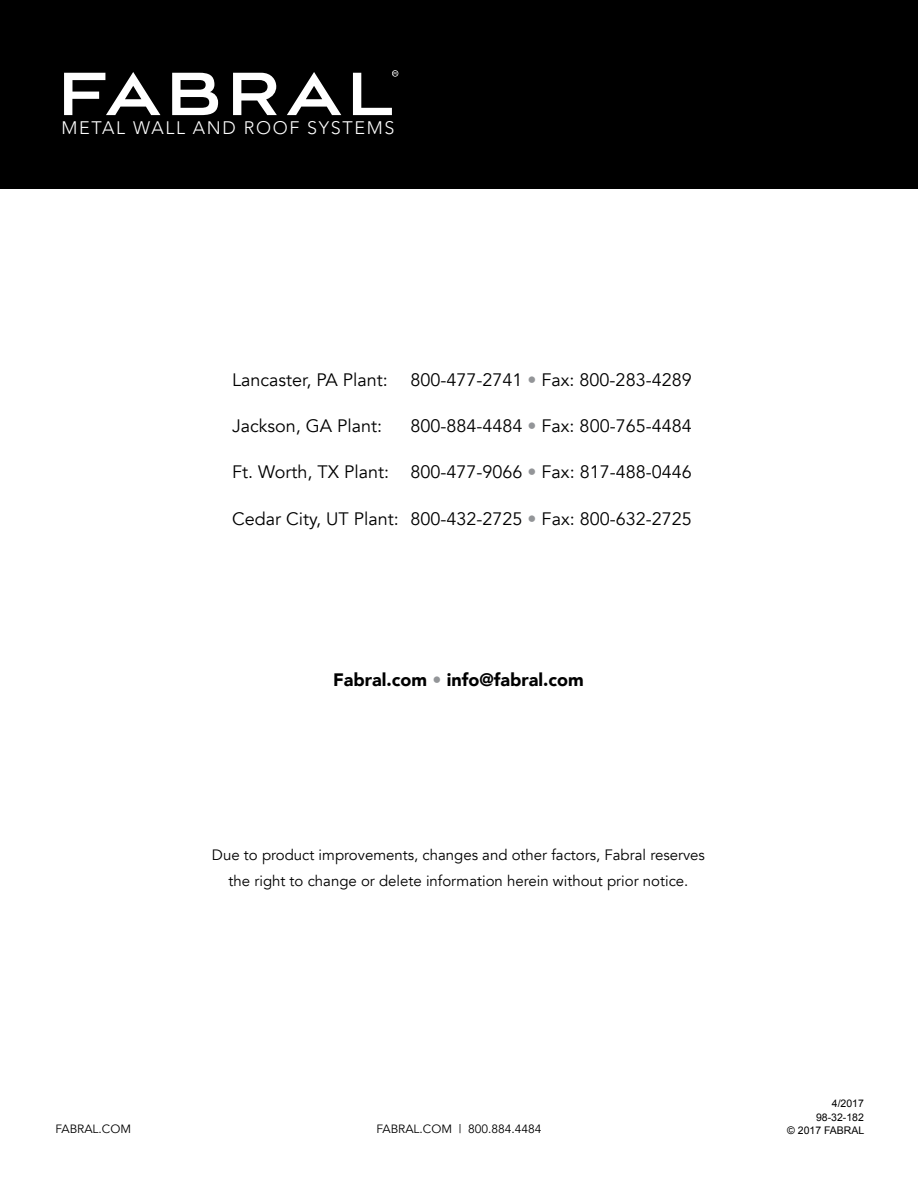
<style>
.page{position:relative;width:918px;height:1188px;background:#fff}
.page>*{position:absolute;margin:0;border:0;box-sizing:border-box;transform-origin:0 0}
.t1{font:18px "Avenir";color:#000}
.t2{font:900 18px "Avenir";color:#000}
.t3{font:300 18px "Avenir LT Std";letter-spacing:.09em;color:#fff}
.t4{font:15px/25.5px "Avenir";color:#000;text-align:center}
.t5{font:12px "Avenir";color:#000}
.t6{font:10.5px/13.5px "Arial";color:#000;text-align:right}
.s1{color:#939598}
</style>
<div class="page">
<div style="left:0;top:0;width:918px;height:189px;background:#000"></div>
<svg style="left:64px;top:72px;width:96px;height:43px"></svg>
<svg style="left:172px;top:73px;width:46px;height:42px"></svg>
<svg style="left:233px;top:73px;width:44px;height:42px"></svg>
<svg style="left:287px;top:72px;width:54px;height:43px"></svg>
<svg style="left:353px;top:70px;width:45px;height:45px"></svg>
<p class="t3" style="left:62px;top:117px;width:334px">METAL WALL AND ROOF SYSTEMS</p>
<p class="t1" style="left:232px;top:369px;width:157px">Lancaster, PA Plant:</p>
<p class="t1" style="left:411px;top:369px;width:283px">800-477-2741 <span class="s1">•</span> Fax: 800-283-4289</p>
<p class="t1" style="left:232px;top:415px;width:152px">Jackson, GA Plant:</p>
<p class="t1" style="left:411px;top:415px;width:283px">800-884-4484 <span class="s1">•</span> Fax: 800-765-4484</p>
<p class="t1" style="left:232px;top:462px;width:461px">Ft. Worth, TX Plant: 800-477-9066 <span class="s1">•</span> Fax: 817-488-0446</p>
<p class="t1" style="left:232px;top:508px;width:461px">Cedar City, UT Plant: 800-432-2725 <span class="s1">•</span> Fax: 800-632-2725</p>
<p class="t2" style="left:333px;top:665px;width:252px">Fabral.com <span class="s1">•</span> info@fabral.com</p>
<p class="t4" style="left:212px;top:843px;width:495px">Due to product improvements, changes and other factors, Fabral reserves the right to change or delete information herein without prior notice.</p>
<p class="t5" style="left:56px;top:1122px;width:77px">FABRAL.COM</p>
<p class="t5" style="left:376px;top:1122px;width:167px">FABRAL.COM | 800.884.4484</p>
<p class="t6" style="left:787px;top:1097px;width:79px">4/2017<br>98-32-182<br>© 2017 FABRAL</p>
</div>
